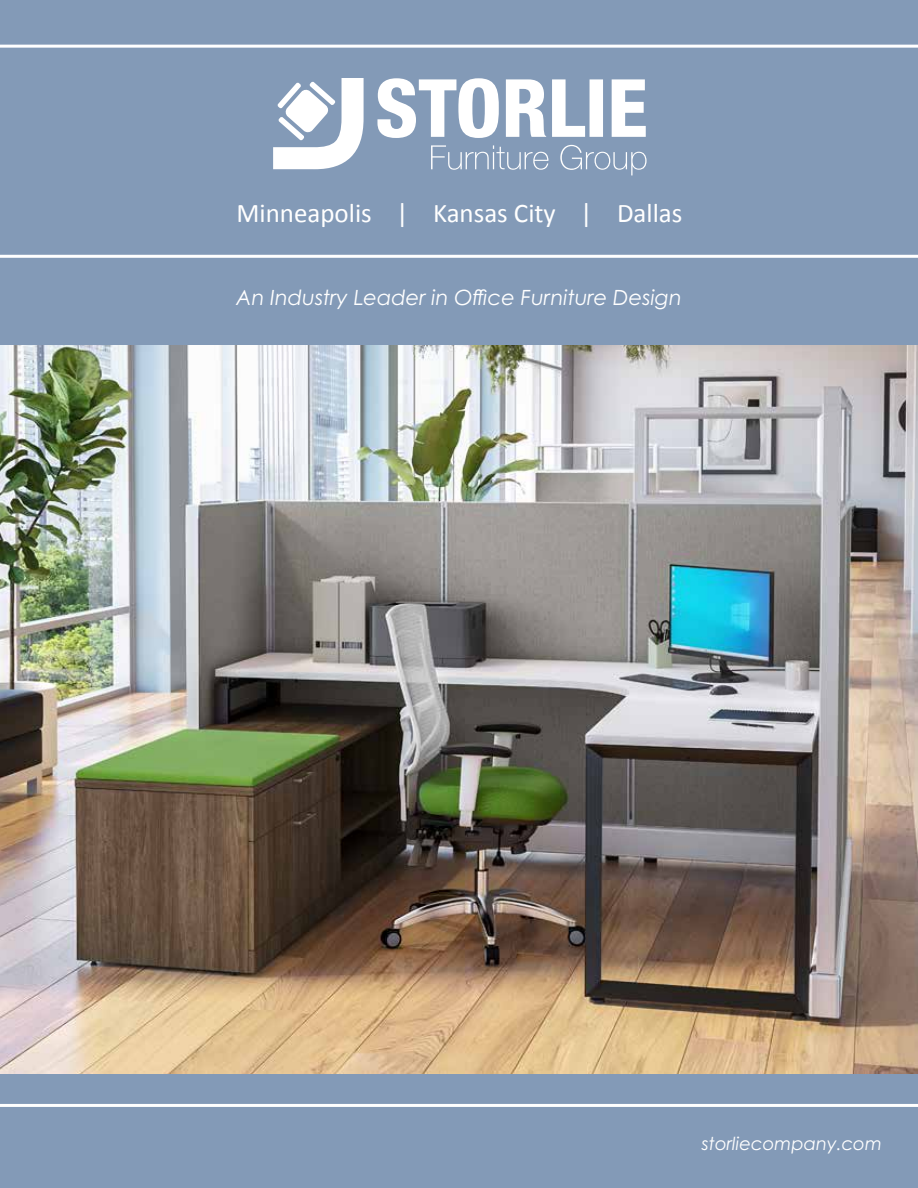
<style>
.page{position:relative;width:918px;height:1188px;background:#839ab7}
.page>*{position:absolute;margin:0;border:0;box-sizing:border-box;transform-origin:0 0}
.t1{font:27px "Calibri";color:#fff}
.t2{font:italic 21px "Century Gothic Pro";color:#fff}
.t3{font:italic 18px "Century Gothic Pro";color:#fff}
</style>
<div class="page">
<svg style="left:431px;top:145px;width:216px;height:30px"></svg>
<svg style="left:377px;top:78px;width:269px;height:60px"></svg>
<svg style="left:273px;top:78px;width:91px;height:91px"></svg>
<hr style="left:0;top:255px;width:918px;height:3px;background:#fff">
<hr style="left:0;top:1104px;width:918px;height:3px;background:#fff">
<hr style="left:0;top:45px;width:918px;height:3px;background:#fff">
<img style="left:0;top:346px;width:918px;height:728px">
<p class="t1" style="left:236px;top:194px;width:447px">Minneapolis | Kansas City | Dallas</p>
<p class="t2" style="left:236px;top:285px;width:447px">An Industry Leader in Office Furniture Design</p>
<p class="t3" style="left:702px;top:1133px;width:182px">storliecompany.com</p>
</div>
